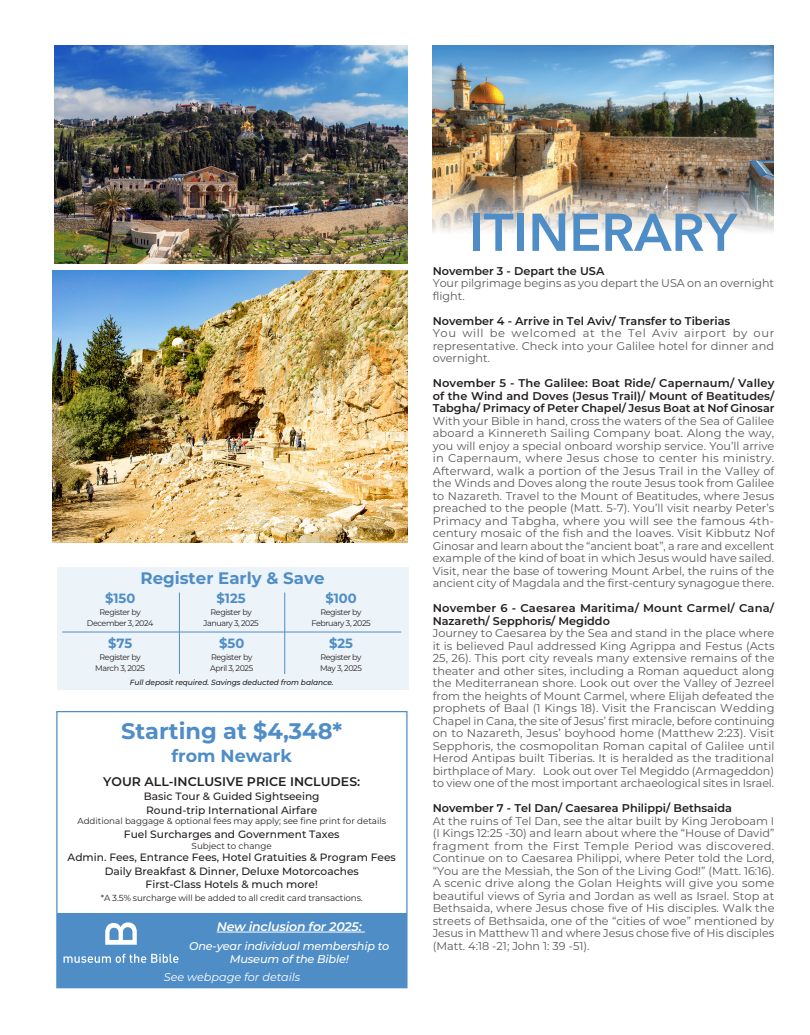
<style>
.page{position:relative;width:810px;height:1035px;background:#fff}
.page>*{position:absolute;margin:0;border:0;box-sizing:border-box;transform-origin:0 0}
.t1{font:600 52.5px "Avenir Next";color:#4f8dc6}
.t2{font:700 22.5px "Montserrat";color:#4f8dc6}
.t3{font:700 17.5px "Montserrat";color:#4f8dc6}
.t4{font:700 16.62px "Montserrat";color:#4f8dc6}
.t5{font:700 13.38px "Montserrat";color:#4f8dc6}
.t6{font:600 12.5px "Montserrat";color:#231f20}
.t7{font:italic 600 12.5px "Montserrat";letter-spacing:-.015em;color:#fff}
.t8{font:11.25px/12.5px "Montserrat";letter-spacing:-.005em;color:#57585a;text-align:justify}
.t9{font:600 11.25px/12.5px "Montserrat";color:#231f20;text-align:justify}
.t10{font:italic 500 11.25px/13.8px "Montserrat";letter-spacing:-.015em;color:#fff;text-align:center}
.t11{font:italic 11.25px "Montserrat";color:#fff}
.t12{font:500 10.62px/13.8px "Montserrat";color:#231f20}
.t13{font:8.75px "Montserrat";color:#231f20}
.t14{font:8.12px/11.6px "Montserrat";letter-spacing:-.05em;color:#231f20;text-align:center}
.t15{font:italic 500 7.5px "Montserrat";letter-spacing:-.01em;color:#231f20}
</style>
<div class="page">
<img style="left:432px;top:46px;width:342px;height:186px">
<img style="left:53px;top:270px;width:355px;height:273px">
<img style="left:54px;top:46px;width:354px;height:218px">
<div style="left:57px;top:567px;width:351px;height:123px;background:#edf4f9"></div>
<hr style="left:179px;top:593px;width:1px;height:81px;background:#4f8dc6">
<hr style="left:62px;top:632px;width:339px;height:1px;background:#4f8dc6">
<hr style="left:284px;top:593px;width:1px;height:81px;background:#4f8dc6">
<div style="left:57px;top:914px;width:350px;height:74px;background:#4f8dc6"></div>
<svg style="left:64px;top:954px;width:115px;height:9px"></svg>
<svg style="left:105px;top:922px;width:32px;height:23px"></svg>
<hr style="left:217px;top:932px;width:148px;height:1px;background:#fff">
<h3 class="t4" style="left:140px;top:566px;width:186px">Register Early &amp; Save</h3>
<p class="t5" style="left:105px;top:589px;width:32px">$150</p>
<p class="t14" style="left:87px;top:606px;width:68px">Register by<br>December 3, 2024</p>
<p class="t5" style="left:108px;top:634px;width:26px">$75</p>
<p class="t14" style="left:95px;top:651px;width:51px">Register by<br>March 3, 2025</p>
<p class="t5" style="left:217px;top:589px;width:31px">$125</p>
<p class="t14" style="left:204px;top:606px;width:57px">Register by<br>January 3, 2025</p>
<p class="t5" style="left:219px;top:634px;width:27px">$50</p>
<p class="t14" style="left:210px;top:651px;width:44px;text-align:left">Register by<br>April 3, 2025</p>
<p class="t5" style="left:325px;top:589px;width:33px">$100</p>
<p class="t14" style="left:311px;top:606px;width:61px">Register by<br>February 3, 2025</p>
<p class="t5" style="left:329px;top:634px;width:25px">$25</p>
<p class="t14" style="left:320px;top:651px;width:43px;text-align:left">Register by<br>May 3, 2025</p>
<p class="t15" style="left:130px;top:678px;width:205px">Full deposit required. Savings deducted from balance.</p>
<h2 class="t2" style="left:121px;top:715px;width:223px">Starting at $4,348*</h2>
<h3 class="t3" style="left:171px;top:743px;width:122px">from Newark</h3>
<p class="t6" style="left:103px;top:773px;width:258px">YOUR ALL-INCLUSIVE PRICE INCLUDES:</p>
<p class="t12" style="left:144px;top:789px;width:177px">Basic Tour &amp; Guided Sightseeing<br>Round-trip International Airfare</p>
<p class="t13" style="left:77px;top:815px;width:310px">Additional baggage &amp; optional fees may apply; see fine print for details</p>
<p class="t12" style="left:124px;top:827px;width:217px">Fuel Surcharges and Government Taxes</p>
<p class="t13" style="left:192px;top:840px;width:82px">Subject to change</p>
<p class="t12" style="left:68px;top:850px;width:330px;text-align:center">Admin. Fees, Entrance Fees, Hotel Gratuities &amp; Program Fees<br>Daily Breakfast &amp; Dinner, Deluxe Motorcoaches<br>First-Class Hotels &amp; much more!</p>
<p class="t13" style="left:101px;top:892px;width:263px">*A 3.5% surcharge will be added to all credit card transactions.</p>
<p class="t7" style="left:217px;top:917px;width:147px">New inclusion for 2025:</p>
<p class="t10" style="left:189px;top:938px;width:202px">One-year individual membership to<br>Museum of the Bible!</p>
<p class="t11" style="left:164px;top:969px;width:138px">See webpage for details</p>
<h1 class="t1" style="left:469px;top:188px;width:270px">ITINERARY</h1>
<p class="t9" style="left:433px;top:264px;width:173px">November 3 - Depart the USA</p>
<p class="t8" style="left:433px;top:277px;width:343px">Your pilgrimage begins as you depart the USA on an overnight flight.</p>
<p class="t9" style="left:433px;top:314px;width:299px">November 4 - Arrive in Tel Aviv/ Transfer to Tiberias</p>
<p class="t8" style="left:433px;top:327px;width:343px">You will be welcomed at the Tel Aviv airport by our representative. Check into your Galilee hotel for dinner and overnight.</p>
<p class="t9" style="left:433px;top:376px;width:343px">November 5 - The Galilee: Boat Ride/ Capernaum/ Valley of the Wind and Doves (Jesus Trail)/ Mount of Beatitudes/ Tabgha/ Primacy of Peter Chapel/ Jesus Boat at Nof Ginosar</p>
<p class="t8" style="left:433px;top:414px;width:343px">With your Bible in hand, cross the waters of the Sea of Galilee aboard a Kinnereth Sailing Company boat. Along the way, you will enjoy a special onboard worship service. You’ll arrive in Capernaum, where Jesus chose to center his ministry.<br>Afterward, walk a portion of the Jesus Trail in the Valley of the Winds and Doves along the route Jesus took from Galilee to Nazareth. Travel to the Mount of Beatitudes, where Jesus preached to the people (Matt. 5-7). You’ll visit nearby Peter’s Primacy and Tabgha, where you will see the famous 4th&shy;century mosaic of the fish and the loaves. Visit Kibbutz Nof Ginosar and learn about the “ancient boat”, a rare and excellent example of the kind of boat in which Jesus would have sailed.<br>Visit, near the base of towering Mount Arbel, the ruins of the ancient city of Magdala and the first-century synagogue there.</p>
<p class="t9" style="left:433px;top:601px;width:343px">November 6 - Caesarea Maritima/ Mount Carmel/ Cana/<br>Nazareth/ Sepphoris/ Megiddo</p>
<p class="t8" style="left:433px;top:627px;width:343px">Journey to Caesarea by the Sea and stand in the place where it is believed Paul addressed King Agrippa and Festus (Acts 25, 26). This port city reveals many extensive remains of the theater and other sites, including a Roman aqueduct along the Mediterranean shore. Look out over the Valley of Jezreel from the heights of Mount Carmel, where Elijah defeated the prophets of Baal (1 Kings 18). Visit the Franciscan Wedding Chapel in Cana, the site of Jesus’ first miracle, before continuing on to Nazareth, Jesus’ boyhood home (Matthew 2:23). Visit Sepphoris, the cosmopolitan Roman capital of Galilee until Herod Antipas built Tiberias. It is heralded as the traditional birthplace of Mary. Look out over Tel Megiddo (Armageddon) to view one of the most important archaeological sites in Israel.</p>
<p class="t9" style="left:433px;top:801px;width:301px">November 7 - Tel Dan/ Caesarea Philippi/ Bethsaida</p>
<p class="t8" style="left:433px;top:814px;width:343px">At the ruins of Tel Dan, see the altar built by King Jeroboam I (I Kings 12:25 -30) and learn about where the “House of David” fragment from the First Temple Period was discovered.<br>Continue on to Caesarea Philippi, where Peter told the Lord, “You are the Messiah, the Son of the Living God!” (Matt. 16:16).<br>A scenic drive along the Golan Heights will give you some beautiful views of Syria and Jordan as well as Israel. Stop at Bethsaida, where Jesus chose five of His disciples. Walk the streets of Bethsaida, one of the “cities of woe” mentioned by Jesus in Matthew 11 and where Jesus chose five of His disciples (Matt. 4:18 -21; John 1: 39 -51).</p>
</div>
